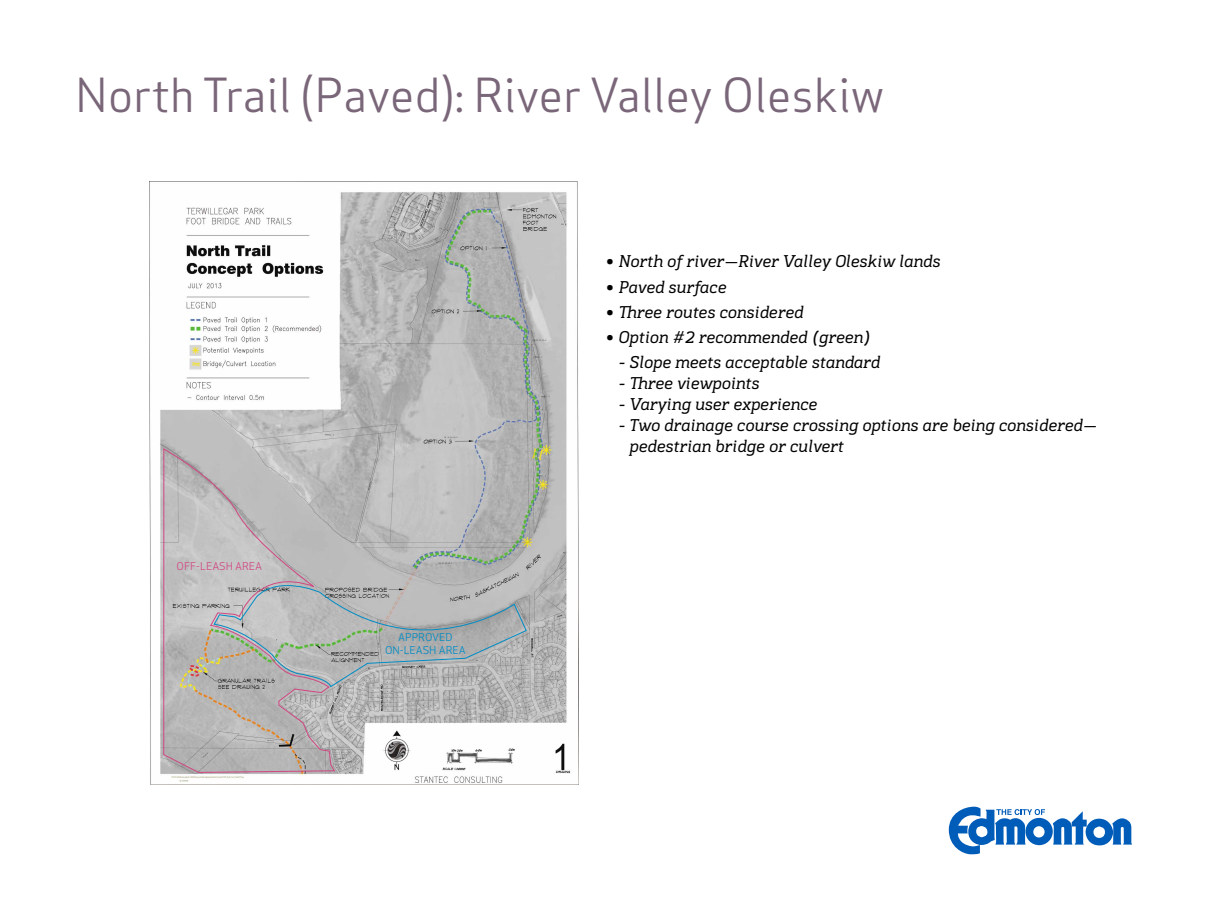
<style>
.page{position:relative;width:1210px;height:908px;background:#fff}
.page>*{position:absolute;margin:0;border:0;box-sizing:border-box;transform-origin:0 0}
.t1{font:45.85px "Apex Sans Book T";color:#7a6679}
.t2{font:italic 17.5px/21px "Kondolar";letter-spacing:-.01em;color:#000}
.t3{font:10.5px/12.6px "Apex Sans Book T";color:#008cc5;text-align:center}
.t4{font:10.5px "Apex Sans Book T";color:#d14782}
</style>
<div class="page">
<svg style="left:949px;top:806px;width:183px;height:48px"></svg>
<img style="left:150px;top:181px;width:428px;height:602px">
<svg style="left:335px;top:574px;width:192px;height:113px;background:#aeb1b2"></svg>
<svg style="left:163px;top:449px;width:172px;height:323px;background:#b9b6b6"></svg>
<p class="t1" style="left:76px;top:66px;width:810px">North Trail (Paved): River Valley Oleskiw</p>
<p class="t4" style="left:177px;top:558px;width:87px">OFF-LEASH AREA</p>
<p class="t3" style="left:385px;top:630px;width:82px">APPROVED<br>ON-LEASH AREA</p>
<p class="t2" style="left:605px;top:251px;width:336px">• North of river—River Valley Oleskiw lands</p>
<p class="t2" style="left:605px;top:276px;width:122px">• Paved surface</p>
<p class="t2" style="left:605px;top:301px;width:199px">• Three routes considered</p>
<p class="t2" style="left:605px;top:327px;width:267px">• Option #2 recommended (green)</p>
<p class="t2" style="left:618px;top:352px;width:264px">- Slope meets acceptable standard</p>
<p class="t2" style="left:618px;top:373px;width:143px">- Three viewpoints</p>
<p class="t2" style="left:618px;top:394px;width:201px">- Varying user experience</p>
<p class="t2" style="left:629px;top:415px;width:469px;text-indent:-11px">- Two drainage course crossing options are being considered— pedestrian bridge or culvert</p>
</div>
